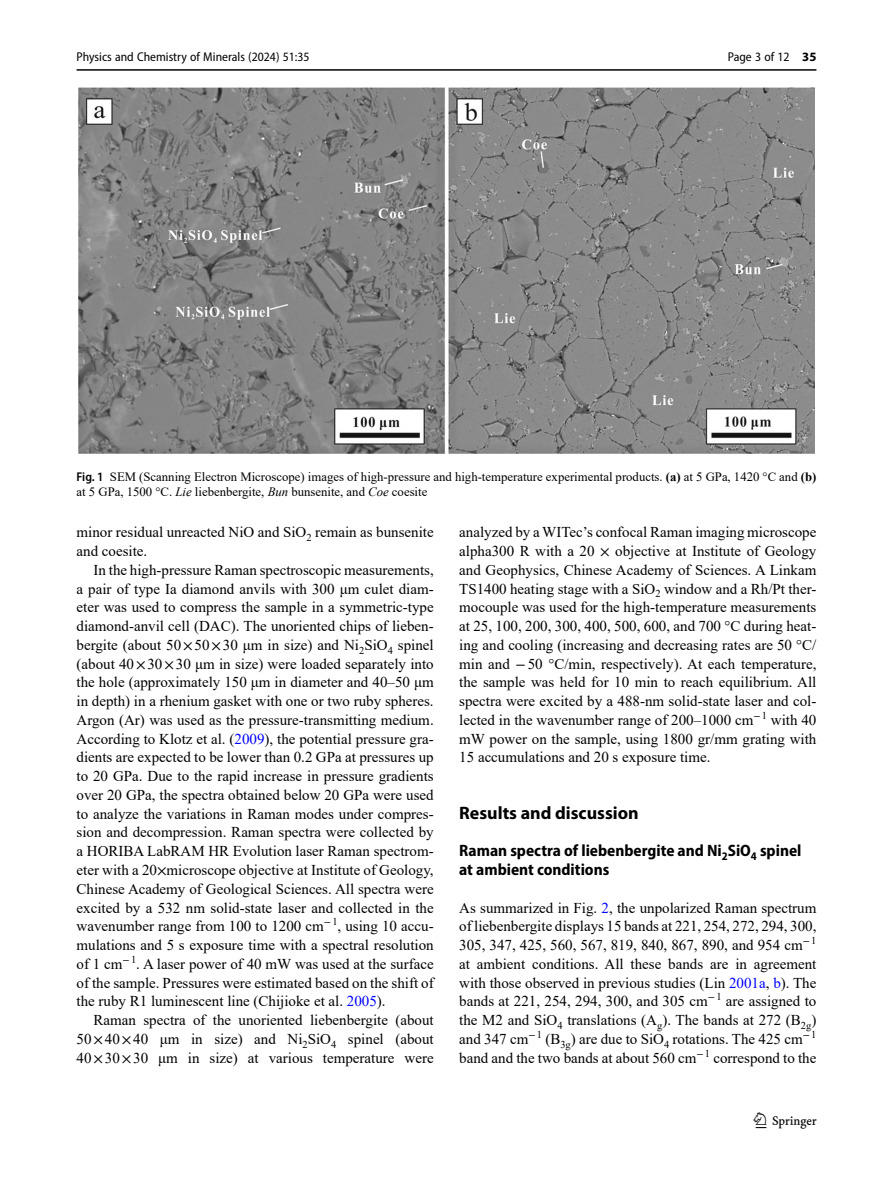
<style>
.page{position:relative;width:893px;height:1187px;background:#fff}
.page>*{position:absolute;margin:0;border:0;box-sizing:border-box;transform-origin:0 0}
.t1{font:22.5px "Springnew";color:#000}
.Head_1{font:700 18px "Myriad Pro";color:#000}
.Head_2_After_1{font:700 semi-condensed 16.5px/18.8px "Myriad Pro";color:#000}
.Body_Text_Indent{font:15px/18.8px "Times New Roman";color:#000;text-align:justify}
.Body_Text{font:15px/18.8px "Times New Roman";color:#000;text-align:justify}
.Figure_Caption{font:12.75px/15px "Times New Roman";color:#000}
.t2{font:semi-condensed 12.75px "Myriad Pro";color:#000}
.s1{font-weight:700;font-stretch:normal}
.s2{font-family:"Myriad Pro";font-weight:600;font-stretch:semi-condensed}
.s3{font-weight:700}
.s4{font-style:italic}
.s5{font-family:"STIX"}
.s6{color:#00f}
</style>
<div class="page">
<hr style="left:77px;top:69px;width:739px;height:2px;background:#000">
<img style="left:79px;top:87px;width:735px;height:366px">
<p class="t2" style="left:77px;top:49px;width:235px">Physics and Chemistry of Minerals (2024) 51:35</p>
<p class="t2" style="left:728px;top:49px;width:90px">Page 3 of 12 <span class="s1">35</span></p>
<p class="Figure_Caption" style="left:77px;top:469px;width:741px"><span class="s2">Fig. 1</span> SEM (Scanning Electron Microscope) images of high-pressure and high-temperature experimental products. <span class="s3">(a)</span> at 5 GPa, 1420 °C and <span class="s3">(b) </span>at 5 GPa, 1500 °C. <span class="s4">Lie</span> liebenbergite, <span class="s4">Bun</span> bunsenite, and <span class="s4">Coe</span> coesite</p>
<p class="Body_Text_Indent" style="left:77px;top:522px;width:359px">minor residual unreacted NiO and SiO<sub>2</sub> remain as bunsenite and coesite.</p>
<p class="Body_Text_Indent" style="left:77px;top:560px;width:359px;text-indent:17px">In the high-pressure Raman spectroscopic measurements, a pair of type Ia diamond anvils with 300 μm culet diam&shy;eter was used to compress the sample in a symmetric-type diamond-anvil cell (DAC). The unoriented chips of lieben&shy;bergite (about 50<span class="s5">×</span>50<span class="s5">×</span>30 μm in size) and Ni<sub>2</sub>SiO<sub>4</sub> spinel (about 40<span class="s5">×</span>30<span class="s5">×</span>30 μm in size) were loaded separately into the hole (approximately 150 μm in diameter and 40–50 μm in depth) in a rhenium gasket with one or two ruby spheres.<br>Argon (Ar) was used as the pressure-transmitting medium.<br>According to Klotz et al. (<span class="s6">2009</span>), the potential pressure gra&shy;dients are expected to be lower than 0.2 GPa at pressures up to 20 GPa. Due to the rapid increase in pressure gradients over 20 GPa, the spectra obtained below 20 GPa were used to analyze the variations in Raman modes under compres&shy;sion and decompression. Raman spectra were collected by a HORIBA LabRAM HR Evolution laser Raman spectrom&shy;eter with a 20<span class="s5">×</span>microscope objective at Institute of Geology, Chinese Academy of Geological Sciences. All spectra were excited by a 532 nm solid-state laser and collected in the wavenumber range from 100 to 1200 cm<sup>−</sup><sup>1</sup>, using 10 accu&shy;mulations and 5 s exposure time with a spectral resolution of 1 cm<sup>−</sup><sup>1</sup>. A laser power of 40 mW was used at the surface of the sample. Pressures were estimated based on the shift of the ruby R1 luminescent line (Chijioke et al. <span class="s6">2005</span>).</p>
<p class="Body_Text_Indent" style="left:77px;top:1010px;width:359px;text-indent:17px">Raman spectra of the unoriented liebenbergite (about 50<span class="s5">×</span>40<span class="s5">×</span>40 μm in size) and Ni<sub>2</sub>SiO<sub>4</sub> spinel (about 40<span class="s5">×</span>30<span class="s5">×</span>30 μm in size) at various temperature were</p>
<p class="Body_Text_Indent" style="left:459px;top:522px;width:359px">analyzed by a WITec’s confocal Raman imaging microscope alpha300 R with a 20 <span class="s5">×</span> objective at Institute of Geology and Geophysics, Chinese Academy of Sciences. A Linkam TS1400 heating stage with a SiO<sub>2</sub> window and a Rh/Pt ther&shy;mocouple was used for the high-temperature measurements at 25, 100, 200, 300, 400, 500, 600, and 700 °C during heat&shy;ing and cooling (increasing and decreasing rates are 50 °C/ min and <span class="s5">−</span>50 °C/min, respectively). At each temperature, the sample was held for 10 min to reach equilibrium. All spectra were excited by a 488-nm solid-state laser and col&shy;lected in the wavenumber range of 200–1000 cm<sup>−</sup><sup>1</sup> with 40 mW power on the sample, using 1800 gr/mm grating with 15 accumulations and 20 s exposure time.</p>
<p class="Head_1" style="left:459px;top:800px;width:181px">Results and discussion</p>
<p class="Head_2_After_1" style="left:459px;top:840px;width:344px">Raman spectra of liebenbergite and Ni<sub>2</sub>SiO<sub>4</sub> spinel at ambient conditions</p>
<p class="Body_Text" style="left:459px;top:897px;width:359px">As summarized in Fig. <span class="s6">2</span>, the unpolarized Raman spectrum of liebenbergite displays 15 bands at 221, 254, 272, 294, 300, 305, 347, 425, 560, 567, 819, 840, 867, 890, and 954 cm<sup>−</sup><sup>1 </sup>at ambient conditions. All these bands are in agreement with those observed in previous studies (Lin <span class="s6">2001a</span>, <span class="s6">b</span>). The bands at 221, 254, 294, 300, and 305 cm<sup>−</sup><sup>1</sup> are assigned to the M2 and SiO<sub>4</sub> translations (A<sub>g</sub>). The bands at 272 (B<sub>2g</sub>) and 347 cm<sup>−</sup><sup>1</sup> (B<sub>3g</sub>) are due to SiO<sub>4</sub> rotations. The 425 cm<sup>−</sup><sup>1 </sup>band and the two bands at about 560 cm<sup>−</sup><sup>1</sup> correspond to the</p>
<h1 class="t1" style="left:756px;top:1107px;width:63px">1 3</h1>
</div>
